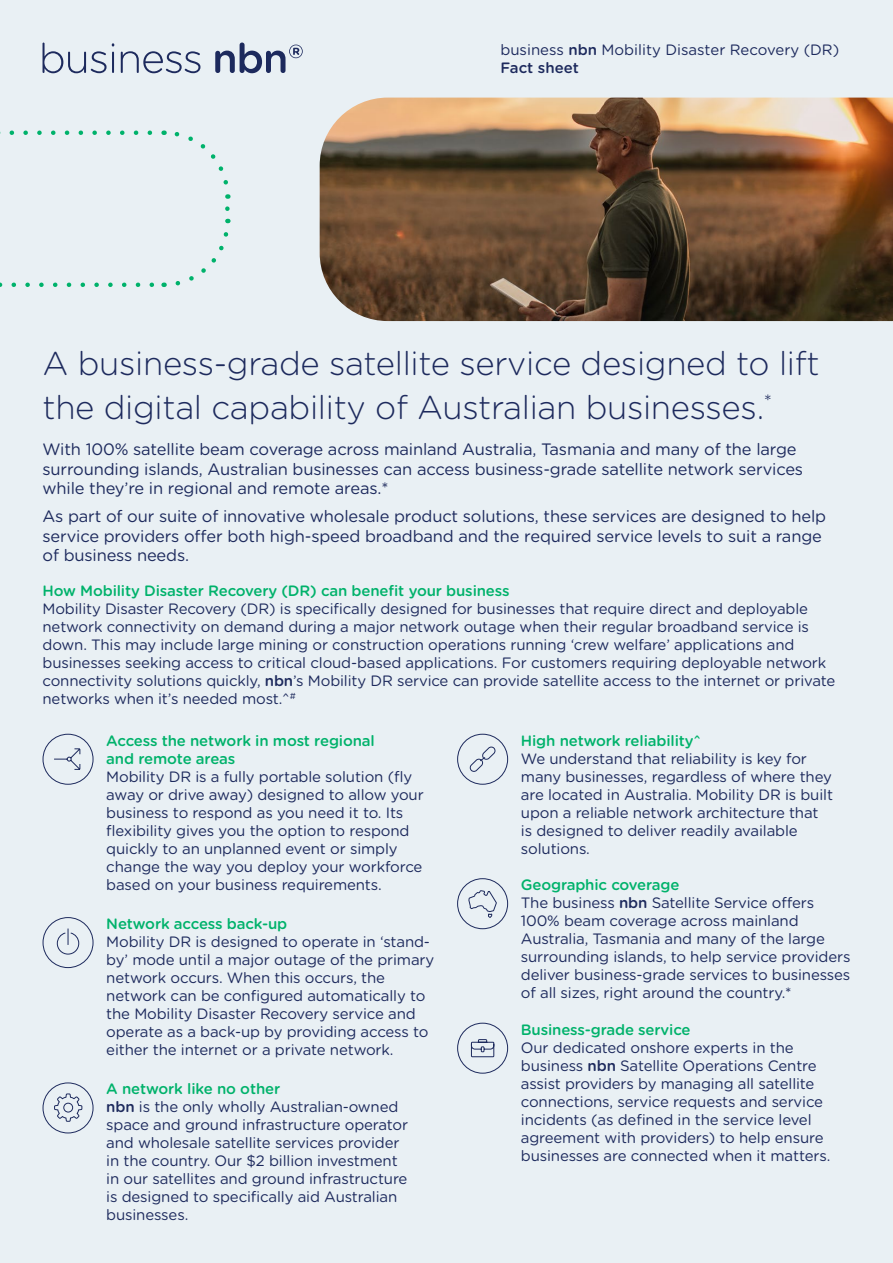
<style>
.page{position:relative;width:893px;height:1263px;background:#e9f0f4}
.page>*{position:absolute;margin:0;border:0;box-sizing:border-box;transform-origin:0 0}
.t1{font:300 33px/43.5px "Gotham Rounded";letter-spacing:-.01em;color:#1d2a5d}
.t2{font:16.5px/19.5px "Gotham Rounded";letter-spacing:-.01em;color:#1d2a5d}
.t3{font:15px/18px "Gotham Rounded";letter-spacing:-.01em;color:#1d2a5d}
.t4{font:500 15px/18px "Gotham Rounded";letter-spacing:-.01em;color:#00b26b}
.s1{font-weight:500}
.s2{font-weight:500;color:#00b26b}
</style>
<div class="page">
<img style="left:320px;top:98px;width:573px;height:223px">
<svg style="left:0;top:283px;width:154px;height:4px"></svg>
<svg style="left:175px;top:219px;width:56px;height:67px"></svg>
<svg style="left:225px;top:194px;width:5px;height:15px"></svg>
<svg style="left:164px;top:130px;width:64px;height:55px"></svg>
<svg style="left:0;top:130px;width:150px;height:5px"></svg>
<svg style="left:457px;top:878px;width:52px;height:52px"></svg>
<svg style="left:42px;top:1082px;width:52px;height:52px"></svg>
<div style="left:63px;top:1103px;width:10px;height:9px;border:1px solid #1d2a5d;border-radius:50%"></div>
<svg style="left:42px;top:733px;width:52px;height:52px"></svg>
<div style="left:457px;top:734px;width:51px;height:51px;border:1px solid #1d2a5d;border-radius:50%"></div>
<svg style="left:469px;top:746px;width:27px;height:26px"></svg>
<svg style="left:42px;top:917px;width:52px;height:51px"></svg>
<svg style="left:457px;top:1022px;width:52px;height:52px"></svg>
<svg style="left:43px;top:43px;width:260px;height:30px"></svg>
<p class="t3" style="left:500px;top:40px;width:340px">business <span class="s1">nbn</span> Mobility Disaster Recovery (DR)<br><span class="s1">Fact sheet</span></p>
<h1 class="t1" style="left:43px;top:340px;width:779px">A business-grade satellite service designed to lift the digital capability of Australian businesses.<sup>*</sup></h1>
<p class="t2" style="left:43px;top:439px;width:762px">With 100% satellite beam coverage across mainland Australia, Tasmania and many of the large surrounding islands, Australian businesses can access business-grade satellite network services while they’re in regional and remote areas.*</p>
<p class="t2" style="left:43px;top:506px;width:785px">As part of our suite of innovative wholesale product solutions, these services are designed to help service providers offer both high-speed broadband and the required service levels to suit a range of business needs.</p>
<p class="t4" style="left:43px;top:581px;width:469px">How Mobility Disaster Recovery (DR) can benefit your business</p>
<p class="t3" style="left:43px;top:599px;width:794px">Mobility Disaster Recovery (DR) is specifically designed for businesses that require direct and deployable network connectivity on demand during a major network outage when their regular broadband service is down. This may include large mining or construction operations running ‘crew welfare’ applications and businesses seeking access to critical cloud-based applications. For customers requiring deployable network connectivity solutions quickly, <span class="s1">nbn</span>’s Mobility DR service can provide satellite access to the internet or private networks when it’s needed most.^<sup>#</sup></p>
<p class="t4" style="left:106px;top:731px;width:270px">Access the network in most regional and remote areas</p>
<p class="t3" style="left:106px;top:767px;width:319px">Mobility DR is a fully portable solution (fly away or drive away) designed to allow your business to respond as you need it to. Its flexibility gives you the option to respond quickly to an unplanned event or simply change the way you deploy your workforce based on your business requirements.</p>
<p class="t4" style="left:521px;top:731px;width:182px">High network reliability^</p>
<p class="t3" style="left:521px;top:749px;width:314px">We understand that reliability is key for many businesses, regardless of where they are located in Australia. Mobility DR is built upon a reliable network architecture that is designed to deliver readily available solutions.</p>
<p class="t3" style="left:521px;top:875px;width:331px"><span class="s2">Geographic coverage<br></span>The business <span class="s1">nbn</span> Satellite Service offers 100% beam coverage across mainland Australia, Tasmania and many of the large surrounding islands, to help service providers deliver business-grade services to businesses of all sizes, right around the country.*</p>
<p class="t4" style="left:106px;top:914px;width:182px">Network access back-up</p>
<p class="t3" style="left:106px;top:932px;width:329px">Mobility DR is designed to operate in ‘stand&shy;by’ mode until a major outage of the primary network occurs. When this occurs, the network can be configured automatically to the Mobility Disaster Recovery service and operate as a back-up by providing access to either the internet or a private network.</p>
<p class="t4" style="left:521px;top:1020px;width:171px">Business-grade service</p>
<p class="t3" style="left:521px;top:1038px;width:311px">Our dedicated onshore experts in the business <span class="s1">nbn</span> Satellite Operations Centre assist providers by managing all satellite connections, service requests and service incidents (as defined in the service level agreement with providers) to help ensure businesses are connected when it matters.</p>
<p class="t3" style="left:106px;top:1079px;width:303px"><span class="s2">A network like no other<br></span><span class="s1">nbn</span> is the only wholly Australian-owned space and ground infrastructure operator and wholesale satellite services provider in the country. Our $2 billion investment in our satellites and ground infrastructure is designed to specifically aid Australian businesses.</p>
</div>
